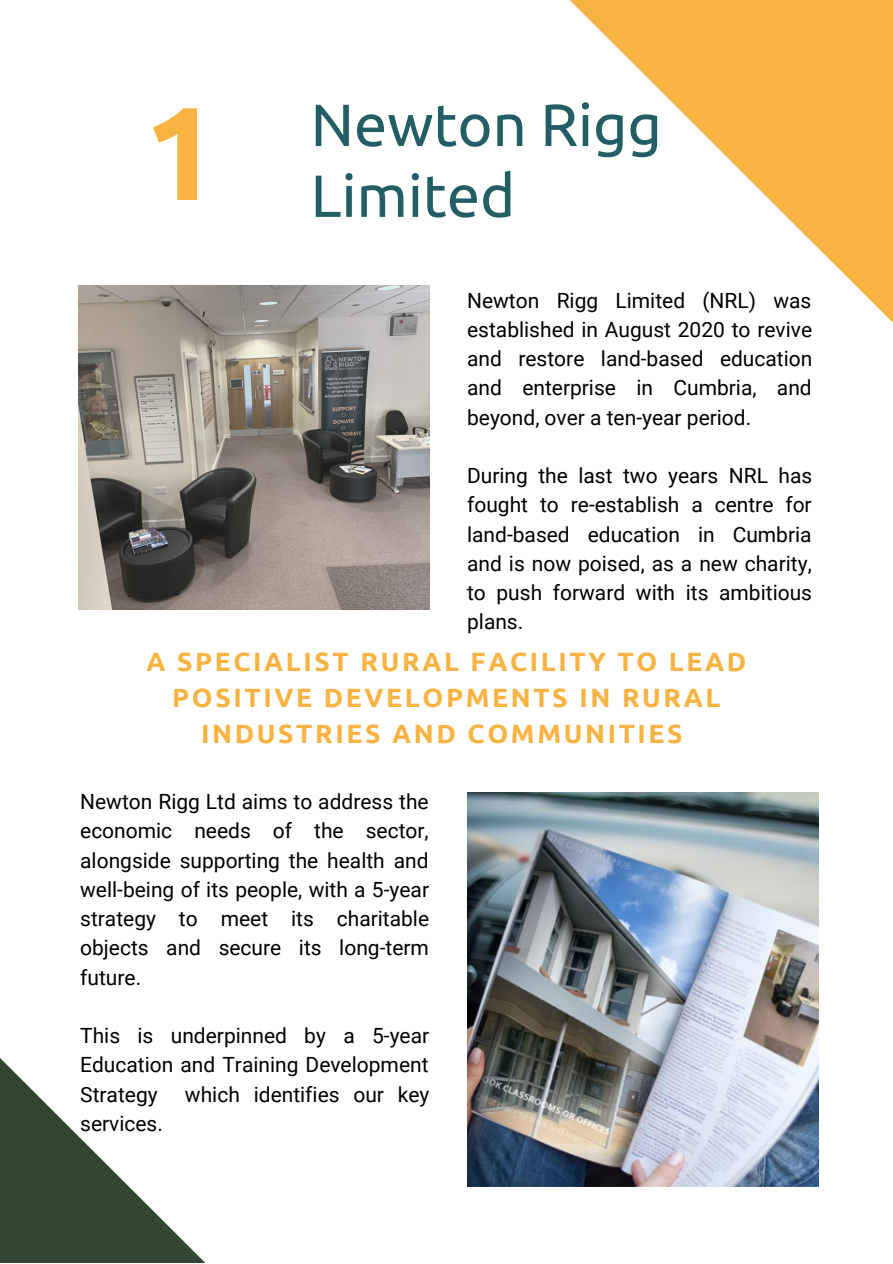
<style>
.page{position:relative;width:893px;height:1264px;background:#fff}
.page>*{position:absolute;margin:0;border:0;box-sizing:border-box;transform-origin:0 0}
.t1{font:700 132.3px "Ubuntu";color:#f9b342}
.t2{font:59.55px "Ubuntu";color:#225e64}
.t3{font:700 26.4px/36px "Ubuntu";letter-spacing:.1em;color:#f9b342;text-align:center}
.t4{font:21px/29.2px "Roboto";color:#000;text-align:justify}
</style>
<div class="page">
<svg style="left:569px;top:0;width:323px;height:322px"></svg>
<svg style="left:0;top:1058px;width:205px;height:204px;fill:#304630"></svg>
<img style="left:79px;top:286px;width:350px;height:323px">
<img style="left:467px;top:792px;width:351px;height:394px">
<h1 class="t1" style="left:144px;top:77px;width:77px">1</h1>
<h2 class="t2" style="left:310px;top:90px;width:353px">Newton Rigg</h2>
<h2 class="t2" style="left:310px;top:161px;width:206px">Limited</h2>
<p class="t4" style="left:467px;top:286px;width:347px">Newton Rigg Limited (NRL) was established in August 2020 to revive and restore land-based education and enterprise in Cumbria, and beyond, over a ten-year period.</p>
<p class="t4" style="left:467px;top:461px;width:346px">During the last two years NRL has fought to re-establish a centre for land-based education in Cumbria and is now poised, as a new charity, to push forward with its ambitious plans.</p>
<p class="t3" style="left:146px;top:643px;width:601px">A SPECIALIST RURAL FACILITY TO LEAD<br>POSITIVE DEVELOPMENTS IN RURAL<br>INDUSTRIES AND COMMUNITIES</p>
<p class="t4" style="left:80px;top:787px;width:350px">Newton Rigg Ltd aims to address the economic needs of the sector, alongside supporting the health and well-being of its people, with a 5-year strategy to meet its charitable objects and secure its long-term future.</p>
<p class="t4" style="left:80px;top:1021px;width:350px">This is underpinned by a 5-year Education and Training Development Strategy</p>
<p class="t4" style="left:185px;top:1079px;width:246px">which identifies our key</p>
<p class="t4" style="left:80px;top:1108px;width:84px">services.</p>
</div>
